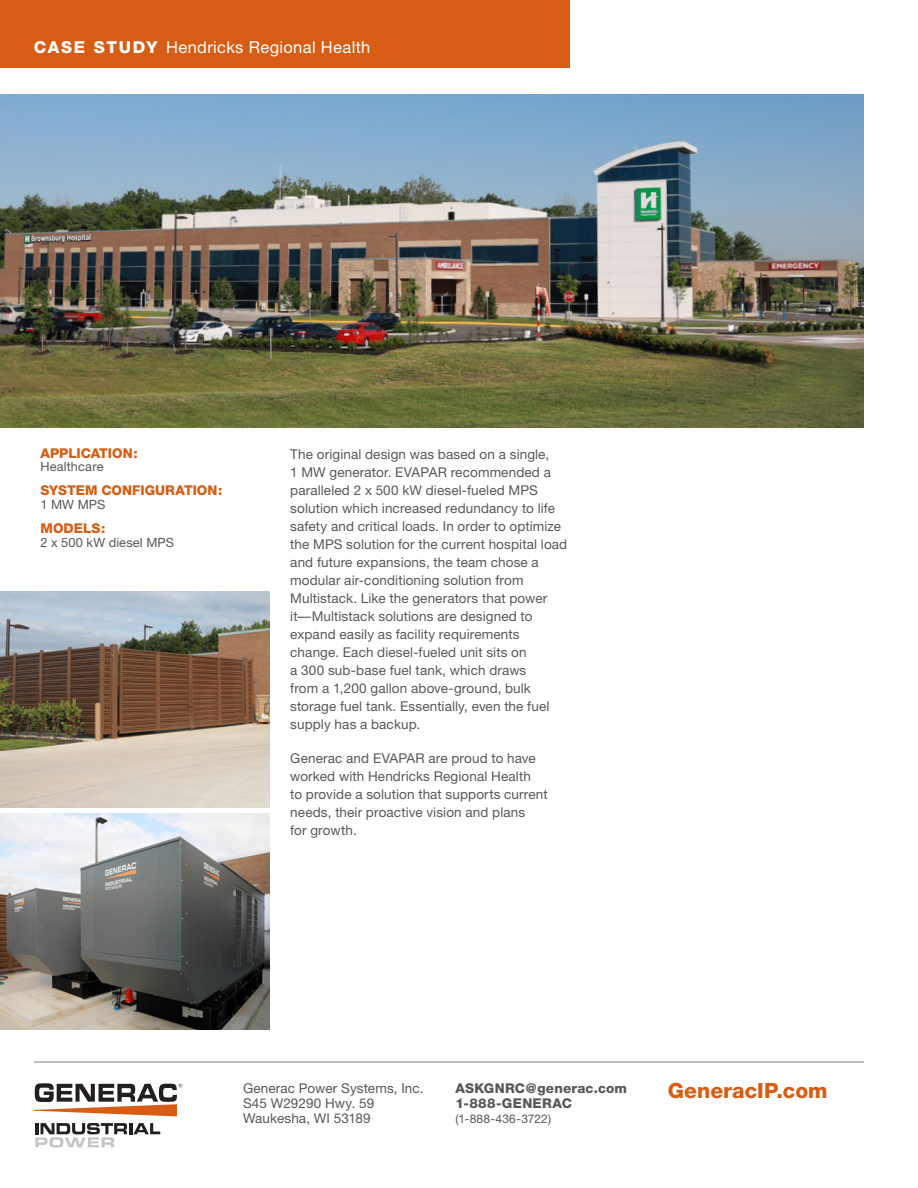
<style>
.page{position:relative;width:918px;height:1188px;background:#fff}
.page>*{position:absolute;margin:0;border:0;box-sizing:border-box;transform-origin:0 0}
.t1{font:800 21px "Helvetica Neue";color:#d75d14}
.t2{font:16.5px "Helvetica Neue";letter-spacing:.02em;color:#fff}
.t3{font:13.5px/18px "Helvetica Neue";letter-spacing:.01em;color:#57585a}
.t4{font:800 13.5px "Helvetica Neue";color:#d75d14}
.t5{font:800 13.5px/15px "Helvetica Neue";letter-spacing:.015em;color:#57585a}
.t6{font:12.75px "Helvetica Neue";letter-spacing:.01em;color:#57585a}
.t7{font:12px "Helvetica Neue";letter-spacing:.015em;color:#57585a}
.s1{font-weight:800}
</style>
<div class="page">
<img style="left:0;top:94px;width:864px;height:334px">
<div style="left:0;top:0;width:569px;height:68px;background:#d75d14"></div>
<svg style="left:34px;top:1083px;width:148px;height:33px"></svg>
<svg style="left:35px;top:1123px;width:125px;height:25px"></svg>
<img style="left:0;top:813px;width:270px;height:216px">
<img style="left:0;top:592px;width:270px;height:216px">
<hr style="left:34px;top:1062px;width:830px;height:1px;background:#808285">
<p class="t2" style="left:34px;top:37px;width:338px"><span class="s1">CASE STUDY</span> Hendricks Regional Health</p>
<p class="t4" style="left:40px;top:445px;width:99px">APPLICATION:</p>
<p class="t6" style="left:40px;top:459px;width:65px">Healthcare</p>
<p class="t4" style="left:40px;top:483px;width:183px">SYSTEM CONFIGURATION:</p>
<p class="t6" style="left:40px;top:497px;width:66px">1 MW MPS</p>
<p class="t4" style="left:40px;top:520px;width:66px">MODELS:</p>
<p class="t6" style="left:40px;top:535px;width:135px">2 x 500 kW diesel MPS</p>
<p class="t3" style="left:290px;top:445px;width:278px">The original design was based on a single,<br>1 MW generator. EVAPAR recommended a paralleled 2 x 500 kW diesel-fueled MPS solution which increased redundancy to life safety and critical loads. In order to optimize the MPS solution for the current hospital load and future expansions, the team chose a modular air-conditioning solution from Multistack. Like the generators that power it—Multistack solutions are designed to expand easily as facility requirements change. Each diesel-fueled unit sits on<br>a 300 sub-base fuel tank, which draws<br>from a 1,200 gallon above-ground, bulk storage fuel tank. Essentially, even the fuel supply has a backup.</p>
<p class="t3" style="left:290px;top:749px;width:259px">Generac and EVAPAR are proud to have worked with Hendricks Regional Health<br>to provide a solution that supports current needs, their proactive vision and plans<br>for growth.</p>
<p class="t3" style="left:243px;top:1080px;width:182px;line-height:15px">Generac Power Systems, Inc.<br>S45 W29290 Hwy. 59<br>Waukesha, WI 53189</p>
<p class="t5" style="left:455px;top:1081px;width:173px">ASKGNRC@generac.com<br>1-888-GENERAC</p>
<p class="t7" style="left:455px;top:1111px;width:97px">(1-888-436-3722)</p>
<p class="t1" style="left:668px;top:1078px;width:161px">GeneracIP.com</p>
</div>
